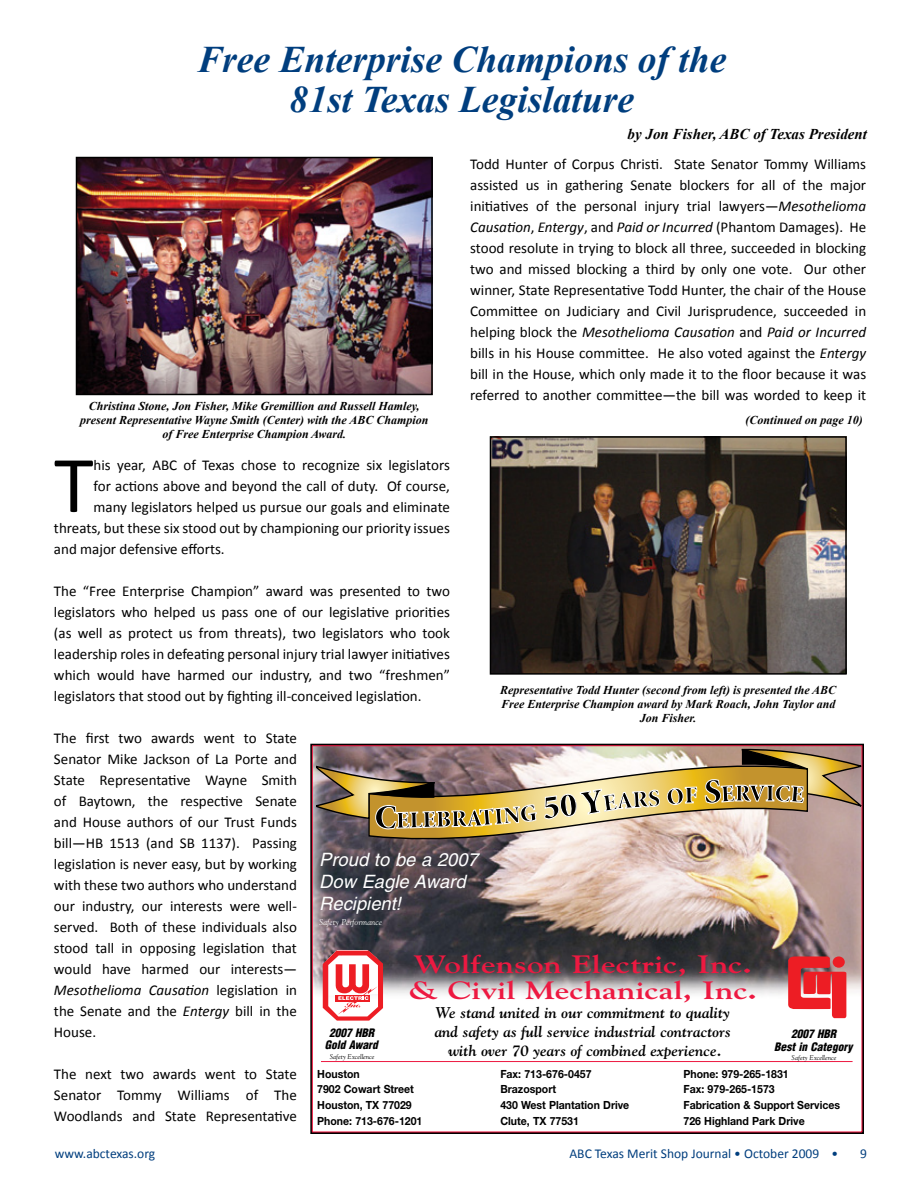
<style>
.page{position:relative;width:918px;height:1188px;background:#fff}
.page>*{position:absolute;margin:0;border:0;box-sizing:border-box;transform-origin:0 0}
.t1{font:81.15px "Calibri";color:#000}
.t2{font:italic 700 37.5px/40.5px "Times New Roman";color:#003e7e;text-align:center}
.t3{font:700 25.05px/26.2px "Goudy";color:#ed1941;scale:1.32 1}
.t4{font:italic 18.45px/22px "Helvetica";color:#fff}
.t5{font:italic 700 15.45px/18.8px "Goudy";color:#000;text-align:center}
.t6{font:15px/21px "Calibri";color:#000;text-align:justify}
.t7{font:italic 700 15px "Times New Roman";color:#000}
.t8{font:13.5px "Calibri";color:#003e7e}
.t9{font:italic 700 12px/14.4px "Times New Roman";color:#000;text-align:center}
.t10{font:italic 900 condensed 11.4px/12.1px "Helvetica";color:#000;text-align:center}
.t11{font:700 11.25px/15.8px "Helvetica Neue";color:#000;scale:.94 1}
.t12{font:italic 8.55px "Goudy";color:#fff}
.t13{font:italic 6.9px "Goudy";color:#000}
.s1{font-style:italic}
</style>
<div class="page">
<img style="left:79px;top:160px;width:351px;height:232px">
<div style="left:76px;top:157px;width:357px;height:238px;border:2px solid #000"></div>
<img style="left:493px;top:439px;width:351px;height:233px">
<div style="left:490px;top:436px;width:357px;height:239px;border:2px solid #000"></div>
<img style="left:314px;top:747px;width:546px;height:261px">
<hr style="left:321px;top:1061px;width:532px;height:1px;background:#ed1941">
<svg style="left:788px;top:956px;width:59px;height:62px;background:#e64e53"></svg>
<div style="left:833px;top:956px;width:12px;height:12px;background:#ed1d24;border-radius:50%"></div>
<svg style="left:323px;top:950px;width:60px;height:71px"></svg>
<img style="left:317px;top:749px;width:544px;height:95px">
<div style="left:310px;top:744px;width:554px;height:390px;border:2px solid #000"></div>
<h2 class="t2" style="left:197px;top:38px;width:531px">Free Enterprise Champions of the<br>81st Texas Legislature</h2>
<p class="t7" style="left:628px;top:124px;width:241px">by Jon Fisher, ABC of Texas President</p>
<p class="t9" style="left:80px;top:398px;width:350px">Christina Stone, Jon Fisher, Mike Gremillion and Russell Hamley, present Representative Wayne Smith (Center) with the ABC Champion of Free Enterprise Champion Award.</p>
<p class="t6" style="left:470px;top:153px;width:398px">Todd Hunter of Corpus Christi. State Senator Tommy Williams assisted us in gathering Senate blockers for all of the major initiatives of the personal injury trial lawyers—<span class="s1">Mesothelioma Causation</span>, <span class="s1">Entergy</span>, and <span class="s1">Paid or Incurred</span> (Phantom Damages). He stood resolute in trying to block all three, succeeded in blocking two and missed blocking a third by only one vote. Our other winner, State Representative Todd Hunter, the chair of the House Committee on Judiciary and Civil Jurisprudence, succeeded in helping block the <span class="s1">Mesothelioma Causation</span> and <span class="s1">Paid or Incurred </span>bills in his House committee. He also voted against the <span class="s1">Entergy </span>bill in the House, which only made it to the floor because it was referred to another committee—the bill was worded to keep it</p>
<p class="t9" style="left:746px;top:413px;width:119px">(Continued on page 10)</p>
<h1 class="t1" style="left:54px;top:435px;width:41px">T</h1>
<p class="t6" style="left:94px;top:454px;width:358px">his year, ABC of Texas chose to recognize six legislators</p>
<p class="t6" style="left:94px;top:475px;width:358px">for actions above and beyond the call of duty. Of course,</p>
<p class="t6" style="left:94px;top:496px;width:358px">many legislators helped us pursue our goals and eliminate</p>
<p class="t6" style="left:54px;top:517px;width:397px">threats, but these six stood out by championing our priority issues</p>
<p class="t6" style="left:54px;top:538px;width:172px">and major defensive efforts.</p>
<p class="t6" style="left:54px;top:580px;width:398px">The “Free Enterprise Champion” award was presented to two legislators who helped us pass one of our legislative priorities (as well as protect us from threats), two legislators who took leadership roles in defeating personal injury trial lawyer initiatives which would have harmed our industry, and two “freshmen” legislators that stood out by fighting ill-conceived legislation.</p>
<p class="t6" style="left:54px;top:727px;width:245px">The first two awards went to State Senator Mike Jackson of La Porte and State Representative Wayne Smith of Baytown, the respective Senate and House authors of our Trust Funds bill—HB 1513 (and SB 1137). Passing legislation is never easy, but by working with these two authors who understand our industry, our interests were well&shy;served. Both of these individuals also stood tall in opposing legislation that would have harmed our interests— <span class="s1">Mesothelioma Causation</span> legislation in the Senate and the <span class="s1">Entergy</span> bill in the House.</p>
<p class="t6" style="left:54px;top:1063px;width:244px">The next two awards went to State Senator Tommy Williams of The Woodlands and State Representative</p>
<p class="t9" style="left:500px;top:682px;width:338px">Representative Todd Hunter (second from left) is presented the ABC<br>Free Enterprise Champion award by Mark Roach, John Taylor and<br>Jon Fisher.</p>
<p class="t4" style="left:319px;top:848px;width:162px">Proud to be a 2007<br>Dow Eagle Award<br>Recipient!</p>
<p class="t12" style="left:319px;top:917px;width:64px">Safety Performance</p>
<h3 class="t3" style="left:408px;top:951px;width:266px">Wolfenson Electric, Inc. &amp; Civil Mechanical, Inc.</h3>
<p class="t5" style="left:435px;top:1003px;width:298px">We stand united in our commitment to quality and safety as full service industrial contractors with over 70 years of combined experience.</p>
<p class="t10" style="left:325px;top:1027px;width:56px">2007 HBR<br>Gold Award</p>
<p class="t13" style="left:330px;top:1052px;width:46px">Safety Excellence</p>
<p class="t10" style="left:774px;top:1027px;width:81px;line-height:12.9px">2007 HBR<br>Best in Category</p>
<p class="t13" style="left:792px;top:1054px;width:46px">Safety Excellence</p>
<p class="t11" style="left:317px;top:1066px;width:113px">Houston<br>7902 Cowart Street<br>Houston, TX 77029<br>Phone: 713-676-1201</p>
<p class="t11" style="left:500px;top:1066px;width:139px">Fax: 713-676-0457<br>Brazosport<br>430 West Plantation Drive<br>Clute, TX 77531</p>
<p class="t11" style="left:684px;top:1066px;width:168px">Phone: 979-265-1831<br>Fax: 979-265-1573<br>Fabrication &amp; Support Services<br>726 Highland Park Drive</p>
<p class="t8" style="left:55px;top:1145px;width:102px">www.abctexas.org</p>
<p class="t8" style="left:570px;top:1146px;width:270px">ABC Texas Merit Shop Journal • October 2009 •</p>
<p class="t8" style="left:860px;top:1146px;width:8px">9</p>
</div>
